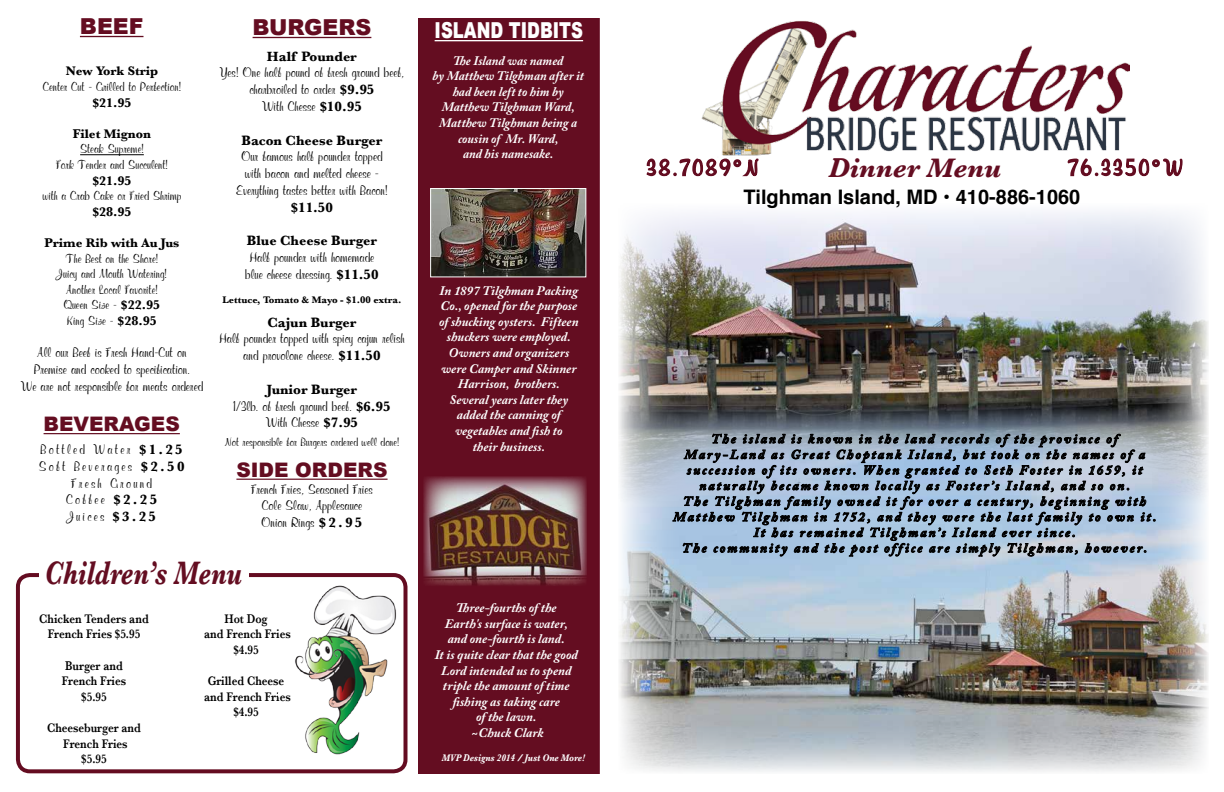
<style>
.page{position:relative;width:1224px;height:792px;background:#fff}
.page>*{position:absolute;margin:0;border:0;box-sizing:border-box;transform-origin:0 0}
.t1{font:italic 700 34px "Baskerville";color:#640d21;scale:.75 1}
.t2{font:italic 700 28px "Baskerville";color:#640d21}
.t3{font:900 22px "Arial";color:#fff;scale:.75 1}
.t4{font:900 22px "Arial";color:#640d21}
.t5{font:700 20px "Helvetica";color:#000}
.t6{font:900 20px "Arial";color:#640d21}
.t7{font:14px/16.8px "Trinket";color:#000;text-align:center}
.t8{font:700 14px "Baskerville";color:#000}
.t9{font:14px/16.8px "Trinket";letter-spacing:.16em;color:#000;text-align:center}
.t10{font:italic 700 13px/15.6px "Adobe Caslon Pro";color:#fff;text-align:center}
.t11{font:italic 700 13px/15.6px "Adobe Caslon Pro";letter-spacing:.16em;color:#000;text-align:center}
.t12{font:13px/15.6px "Trinket";color:#000;text-align:center}
.t13{font:600 13px/15.6px "Baskerville";color:#000;text-align:center;scale:.86 1}
.t14{font:700 13px "Baskerville";color:#000}
.t15{font:12px "Trinket";color:#000}
.t16{font:700 10px "Baskerville";color:#000}
.t17{font:italic 700 10px "Baskerville";color:#fff;scale:.86 1}
.s1{font-family:"Baskerville";font-weight:700}
</style>
<div class="page">
<div style="left:418px;top:18px;width:182px;height:756px;background:#640d21;border:1px solid #640c21"></div>
<img style="left:619px;top:212px;width:590px;height:193px">
<img style="left:619px;top:405px;width:590px;height:367px">
<img style="left:701px;top:21px;width:428px;height:135px">
<svg style="left:673px;top:432px;width:482px;height:126px;background:#889aad"></svg>
<hr style="left:236px;top:479px;width:152px;height:1px;background:#640d21">
<hr style="left:253px;top:37px;width:118px;height:1px;background:#640d21">
<hr style="left:44px;top:433px;width:136px;height:1px;background:#640d21">
<img style="left:424px;top:476px;width:163px;height:110px">
<img style="left:432px;top:190px;width:152px;height:85px">
<div style="left:430px;top:188px;width:156px;height:89px;border:1px solid #fff"></div>
<hr style="left:80px;top:154px;width:64px;height:1px;background:#000">
<hr style="left:80px;top:36px;width:64px;height:1px;background:#640d21">
<div style="left:16px;top:573px;width:391px;height:200px;border:4px solid #640c21;border-radius:12px"></div>
<svg style="left:646px;top:158px;width:113px;height:19px"></svg>
<svg style="left:1067px;top:158px;width:116px;height:19px"></svg>
<div style="left:39px;top:571px;width:210px;height:13px;background:#fff"></div>
<img style="left:295px;top:585px;width:102px;height:170px">
<hr style="left:435px;top:40px;width:148px;height:1px;background:#fff">
<h3 class="t4" style="left:80px;top:10px;width:65px">BEEF</h3>
<p class="t14" style="left:66px;top:64px;width:94px">New York Strip</p>
<p class="t12" style="left:43px;top:79px;width:140px">Center Cut - Grilled to Perfection!</p>
<p class="t14" style="left:92px;top:95px;width:41px">$21.95</p>
<p class="t14" style="left:73px;top:126px;width:80px">Filet Mignon</p>
<p class="t12" style="left:56px;top:142px;width:113px">Steak Supreme!<br>Fork Tender and Succulent!</p>
<p class="t14" style="left:92px;top:173px;width:41px">$21.95</p>
<p class="t12" style="left:42px;top:188px;width:141px">with a Crab Cake or Fried Shrimp</p>
<p class="t14" style="left:92px;top:204px;width:41px">$28.95</p>
<p class="t14" style="left:44px;top:235px;width:137px">Prime Rib with Au Jus</p>
<p class="t12" style="left:57px;top:251px;width:112px">The Best on the Shore!<br>Juicy and Mouth Watering!<br>Another Local Favorite!<br>Queen Size - <span class="s1">$22.95<br></span>King Size - <span class="s1">$28.95</span></p>
<p class="t7" style="left:21px;top:345px;width:184px">All our Beef is Fresh Hand-Cut on<br>Premise and cooked to specification.<br>We are not responsible for meats ordered</p>
<h3 class="t6" style="left:44px;top:409px;width:136px">BEVERAGES</h3>
<p class="t9" style="left:39px;top:441px;width:147px">Bottled Water <span class="s1">$1.25<br></span>Soft Beverages <span class="s1">$2.50<br></span>Fresh Ground<br>Coffee <span class="s1">$2.25<br></span>Juices <span class="s1">$3.25</span></p>
<h3 class="t4" style="left:253px;top:11px;width:119px">BURGERS</h3>
<p class="t8" style="left:267px;top:48px;width:92px">Half Pounder</p>
<p class="t7" style="left:220px;top:65px;width:186px">Yes! One half pound of fresh ground beef, charbroiled to order <span class="s1">$9.95<br></span>With Chesse <span class="s1">$10.95</span></p>
<p class="t8" style="left:241px;top:132px;width:143px">Bacon Cheese Burger</p>
<p class="t7" style="left:236px;top:149px;width:153px">Our famous half pounder topped with bacon and melted cheese -<br>Everything tastes better with Bacon!</p>
<p class="t8" style="left:291px;top:199px;width:44px">$11.50</p>
<p class="t8" style="left:247px;top:233px;width:132px">Blue Cheese Burger</p>
<p class="t7" style="left:245px;top:249px;width:135px">Half pounder with homemade blue cheese dressing. <span class="s1">$11.50</span></p>
<p class="t16" style="left:223px;top:294px;width:180px">Lettuce, Tomato &amp; Mayo - $1.00 extra.</p>
<p class="t8" style="left:267px;top:314px;width:91px">Cajun Burger</p>
<p class="t7" style="left:219px;top:331px;width:187px">Half pounder topped with spicy cajun relish and provolone cheese. <span class="s1">$11.50</span></p>
<p class="t8" style="left:267px;top:381px;width:92px">Junior Burger</p>
<p class="t7" style="left:233px;top:398px;width:159px">1/3lb. of fresh ground beef. <span class="s1">$6.95<br></span>With Chesse <span class="s1">$7.95</span></p>
<p class="t15" style="left:225px;top:435px;width:176px">Not responsible for Burgers ordered well done!</p>
<h3 class="t6" style="left:236px;top:455px;width:151px">SIDE ORDERS</h3>
<p class="t7" style="left:251px;top:481px;width:123px">French Fries, Seasoned Fries<br>Cole Slaw, Applesauce<br>Onion Rings <span class="s1">$ 2 . 9 5</span></p>
<h1 class="t1" style="left:45px;top:553px;width:264px">Children’s Menu</h1>
<p class="t13" style="left:39px;top:611px;width:129px">Chicken Tenders and<br>French Fries $5.95</p>
<p class="t13" style="left:62px;top:657px;width:76px">Burger and<br>French Fries $5.95</p>
<p class="t13" style="left:47px;top:720px;width:111px">Cheeseburger and<br>French Fries<br>$5.95</p>
<p class="t13" style="left:204px;top:611px;width:102px">Hot Dog<br>and French Fries $4.95</p>
<p class="t13" style="left:204px;top:673px;width:102px">Grilled Cheese and French Fries $4.95</p>
<h3 class="t3" style="left:435px;top:14px;width:198px">ISLAND TIDBITS</h3>
<p class="t10" style="left:433px;top:52px;width:153px">The Island was named<br>by Matthew Tilghman after it had been left to him by<br>Matthew Tilghman Ward,<br>Matthew Tilghman being a cousin of Mr. Ward,<br>and his namesake.</p>
<p class="t10" style="left:439px;top:282px;width:141px">In 1897 Tilghman Packing<br>Co., opened for the purpose of shucking oysters. Fifteen shuckers were employed.<br>Owners and organizers were Camper and Skinner<br>Harrison, brothers.<br>Several years later they added the canning of vegetables and fish to<br>their business.</p>
<p class="t10" style="left:435px;top:600px;width:145px">Three-fourths of the<br>Earth's surface is water, and one-fourth is land.<br>It is quite clear that the good<br>Lord intended us to spend triple the amount of time fishing as taking care<br>of the lawn.<br>~Chuck Clark</p>
<p class="t17" style="left:442px;top:752px;width:168px">MVP Designs 2014 / Just One More!</p>
<h2 class="t2" style="left:828px;top:151px;width:174px">Dinner Menu</h2>
<h3 class="t5" style="left:744px;top:181px;width:338px">Tilghman Island, MD • 410-886-1060</h3>
<p class="t11" style="left:673px;top:431px;width:485px">The island is known in the land records of the province of Mary-Land as Great Choptank Island, but took on the names of a succession of its owners. When granted to Seth Foster in 1659, it naturally became known locally as Foster’s Island, and so on.<br>The Tilghman family owned it for over a century, beginning with Matthew Tilghman in 1752, and they were the last family to own it.<br>It has remained Tilghman’s Island ever since.<br>The community and the post office are simply Tilghman, however.</p>
</div>
